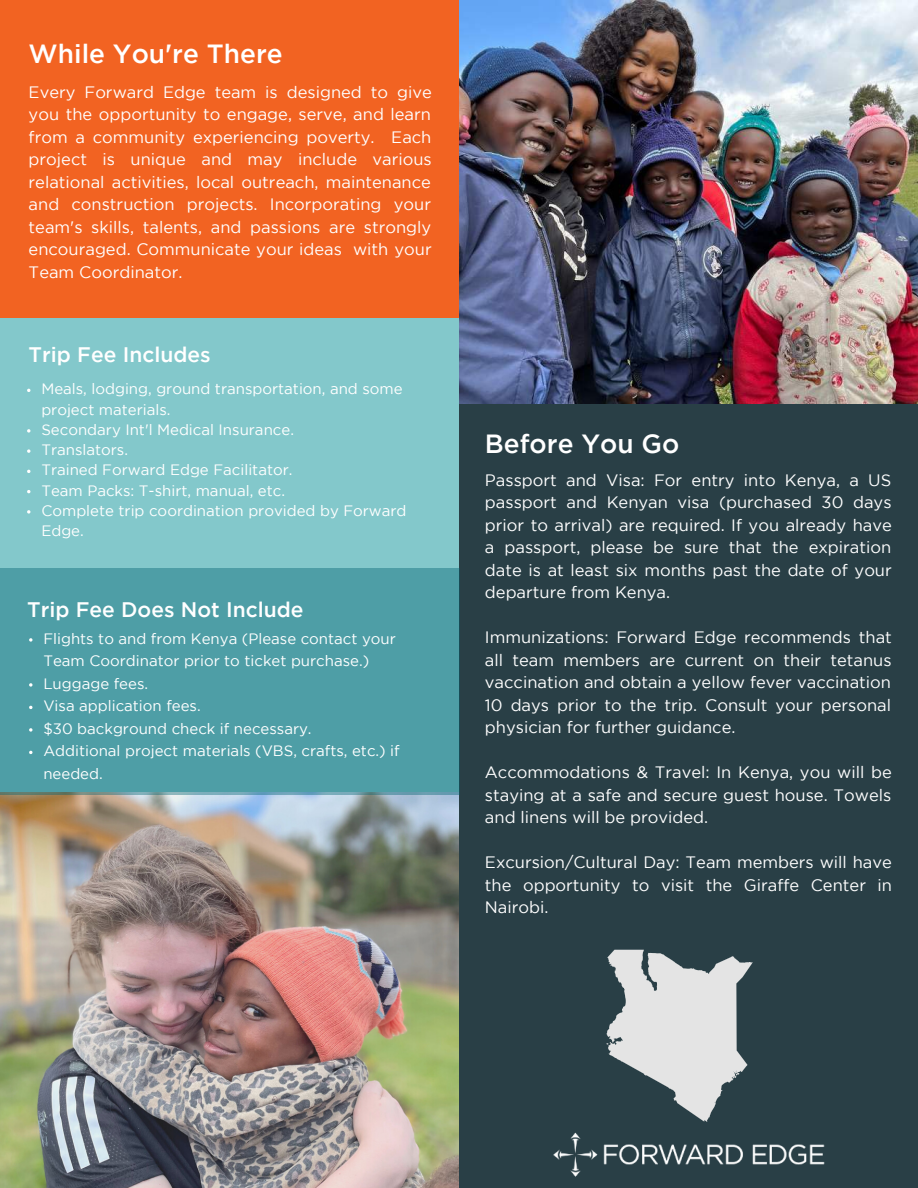
<style>
.page{position:relative;width:918px;height:1188px;background:#293f46}
.page>*{position:absolute;margin:0;border:0;box-sizing:border-box;transform-origin:0 0}
.t1{font:500 26.25px "Gotham";color:#fff}
.t2{font:500 21px "Gotham";color:#fff}
.t3{font:16.5px/22.5px "Gotham";color:#fff;text-align:justify}
.t4{font:15px/20.2px "Gotham";color:#fff}
</style>
<div class="page">
<div style="left:0;top:307px;width:459px;height:488px;background:#83c8cb"></div>
<div style="left:0;top:0;width:459px;height:317px;background:#f26322"></div>
<img style="left:0;top:795px;width:459px;height:393px">
<div style="left:0;top:569px;width:459px;height:226px;background:#4e9ea6"></div>
<img style="left:553px;top:1132px;width:271px;height:45px">
<img style="left:459px;top:0;width:459px;height:404px">
<svg style="left:606px;top:950px;width:147px;height:172px"></svg>
<svg style="left:27px;top:429px;width:3px;height:4px"></svg>
<svg style="left:27px;top:449px;width:3px;height:4px"></svg>
<svg style="left:27px;top:510px;width:3px;height:4px"></svg>
<svg style="left:29px;top:638px;width:3px;height:4px"></svg>
<svg style="left:29px;top:683px;width:3px;height:4px"></svg>
<svg style="left:29px;top:728px;width:3px;height:4px"></svg>
<h1 class="t1" style="left:29px;top:39px;width:256px">While You're There</h1>
<p class="t3" style="left:29px;top:81px;width:405px">Every Forward Edge team is designed to give you the opportunity to engage, serve, and learn from a community experiencing poverty. Each project is unique and may include various relational activities, local outreach, maintenance and construction projects. Incorporating your team's skills, talents, and passions are strongly encouraged. Communicate your ideas with your Team Coordinator.</p>
<p class="t2" style="left:29px;top:343px;width:183px">Trip Fee Includes</p>
<p class="t4" style="left:41px;top:379px;width:367px">Meals, lodging, ground transportation, and some project materials.<br>Secondary Int'l Medical Insurance.<br>Translators.<br>Trained Forward Edge Facilitator.<br>Team Packs: T-shirt, manual, etc.<br>Complete trip coordination provided by Forward<br>Edge.</p>
<h1 class="t1" style="left:44px;top:451px;width:347px">Trip Fee Does Not Include</h1>
<p class="t2" style="left:27px;top:597px;width:278px">Trip Fee Does Not Include</p>
<p class="t4" style="left:43px;top:627px;width:358px;line-height:22.5px">Flights to and from Kenya (Please contact your<br>Team Coordinator prior to ticket purchase.)<br>Luggage fees.<br>Visa application fees.<br>$30 background check if necessary.<br>Additional project materials (VBS, crafts, etc.) if needed.</p>
<h1 class="t1" style="left:485px;top:428px;width:196px">Before You Go</h1>
<p class="t3" style="left:485px;top:468px;width:408px">Passport and Visa: For entry into Kenya, a US passport and Kenyan visa (purchased 30 days prior to arrival) are required. If you already have a passport, please be sure that the expiration date is at least six months past the date of your departure from Kenya.</p>
<p class="t3" style="left:485px;top:626px;width:408px">Immunizations: Forward Edge recommends that all team members are current on their tetanus vaccination and obtain a yellow fever vaccination 10 days prior to the trip. Consult your personal physician for further guidance.</p>
<p class="t3" style="left:485px;top:761px;width:408px">Accommodations &amp; Travel: In Kenya, you will be staying at a safe and secure guest house. Towels and linens will be provided.</p>
<p class="t3" style="left:485px;top:851px;width:409px">Excursion/Cultural Day: Team members will have the opportunity to visit the Giraffe Center in Nairobi.</p>
</div>
